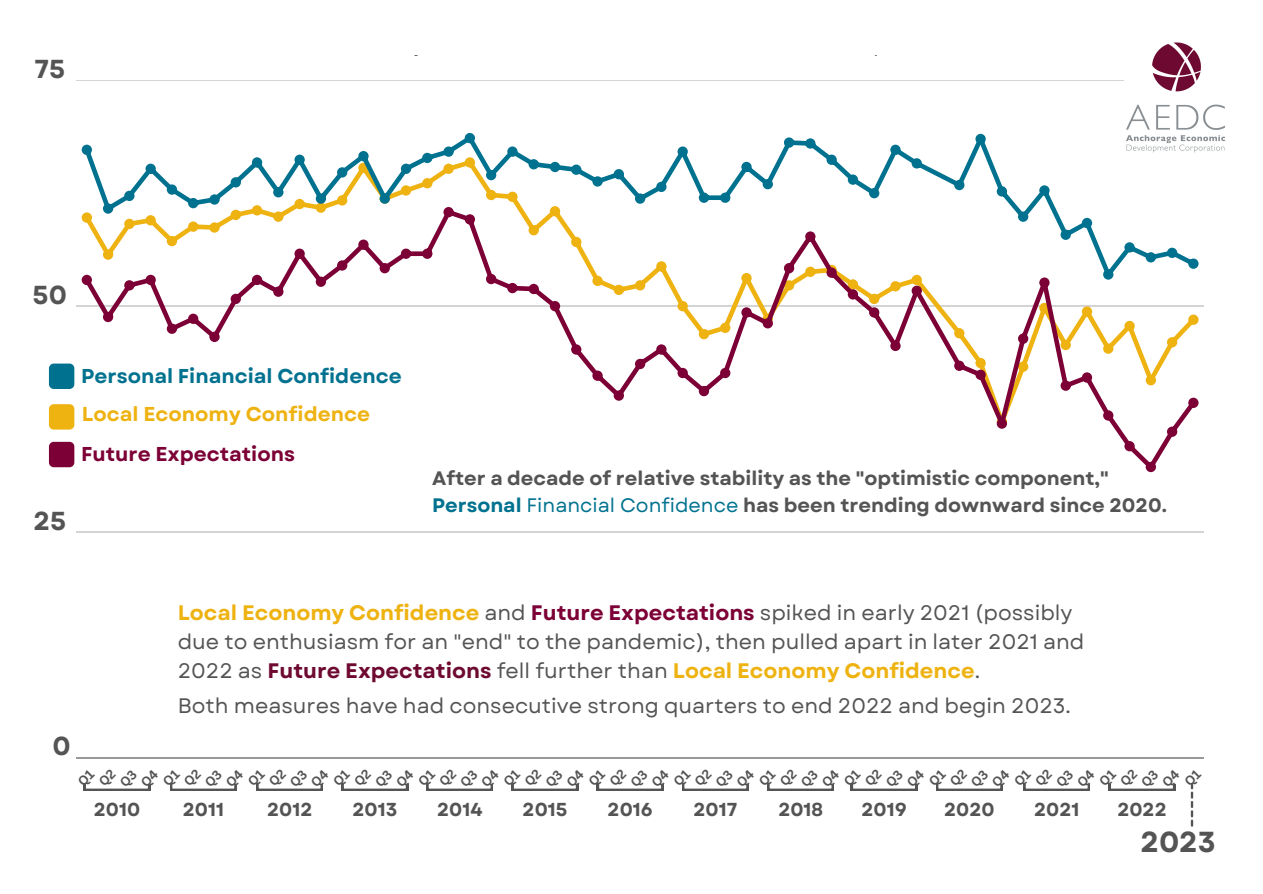
<style>
.page{position:relative;width:1263px;height:894px;background:#fff}
.page>*{position:absolute;margin:0;border:0;box-sizing:border-box;transform-origin:0 0}
.t1{font:700 28.95px "Garet";color:#545454}
.t2{font:700 25.95px "Garet";color:#545454}
.t3{font:21px/29.1px "Garet";color:#545454}
.t4{font:700 20.1px "Garet";color:#00728f}
.t5{font:700 20.1px "Garet";color:#eeb211}
.t6{font:700 20.1px "Garet";color:#7c0035}
.t7{font:700 19.5px/27px "Garet";color:#545454}
.t8{font:700 18.75px "Garet";color:#545454}
.t9{font:700 12.9px "Canva Sans";color:#545454}
.s1{color:#00728f}
.s2{font-weight:400;color:#00728f}
.s3{font-weight:700;color:#eeb211}
.s4{font-weight:700;color:#7c0035}
.s5{font-weight:700;color:#6e0a31}
</style>
<div class="page">
<hr style="left:76px;top:80px;width:1127px;height:1px;background:#545454">
<hr style="left:76px;top:305px;width:1127px;height:1px;background:#545454">
<hr style="left:76px;top:531px;width:1127px;height:1px;background:#545454">
<hr style="left:76px;top:757px;width:1127px;height:1px;background:#545454">
<svg style="left:82px;top:133px;width:1116px;height:339px"></svg>
<img style="left:1124px;top:42px;width:102px;height:114px">
<div style="left:49px;top:441px;width:25px;height:26px;background:#7c0035;border-radius:5px"></div>
<div style="left:49px;top:404px;width:25px;height:25px;background:#eeb211;border-radius:5px"></div>
<div style="left:49px;top:363px;width:25px;height:26px;background:#00728f;border-radius:5px"></div>
<svg style="left:83px;top:784px;width:1111px;height:43px"></svg>
<p class="t2" style="left:34px;top:50px;width:32px">75</p>
<p class="t9" style="left:52px;top:71px;width:16px">75</p>
<p class="t2" style="left:33px;top:276px;width:36px">50</p>
<p class="t9" style="left:50px;top:297px;width:18px">50</p>
<p class="t4" style="left:81px;top:361px;width:322px">Personal Financial Confidence</p>
<p class="t5" style="left:82px;top:399px;width:290px">Local Economy Confidence</p>
<p class="t6" style="left:81px;top:439px;width:215px">Future Expectations</p>
<p class="t2" style="left:33px;top:502px;width:34px">25</p>
<p class="t9" style="left:52px;top:522px;width:17px">25</p>
<p class="t7" style="left:432px;top:465px;width:736px">After a decade of relative stability as the "optimistic component,"<br><span class="s1">Personal</span> <span class="s2">Financial Confidence</span> has been trending downward since 2020.</p>
<p class="t2" style="left:53px;top:726px;width:20px">0</p>
<p class="t9" style="left:58px;top:748px;width:11px">0</p>
<p class="t8" style="left:94px;top:795px;width:48px">2010</p>
<p class="t3" style="left:178px;top:598px;width:908px"><span class="s3">Local Economy Confidence</span> and <span class="s4">Future Expectations</span> spiked in early 2021 (possibly due to enthusiasm for an "end" to the pandemic), then pulled apart in later 2021 and<br>2022 as <span class="s5">Future Expectations</span> fell further than <span class="s3">Local Economy Confidence</span>.</p>
<p class="t3" style="left:178px;top:691px;width:895px">Both measures have had consecutive strong quarters to end 2022 and begin 2023.</p>
<p class="t8" style="left:183px;top:795px;width:43px">2011</p>
<p class="t8" style="left:267px;top:795px;width:47px">2012</p>
<p class="t8" style="left:353px;top:795px;width:46px">2013</p>
<p class="t8" style="left:437px;top:795px;width:47px">2014</p>
<p class="t8" style="left:523px;top:795px;width:46px">2015</p>
<p class="t8" style="left:608px;top:795px;width:47px">2016</p>
<p class="t8" style="left:694px;top:795px;width:45px">2017</p>
<p class="t8" style="left:778px;top:795px;width:46px">2018</p>
<p class="t8" style="left:862px;top:795px;width:47px">2019</p>
<p class="t8" style="left:944px;top:795px;width:52px">2020</p>
<p class="t8" style="left:1034px;top:795px;width:47px">2021</p>
<p class="t8" style="left:1117px;top:795px;width:51px">2022</p>
<p class="t1" style="left:1140px;top:820px;width:77px">2023</p>
</div>
